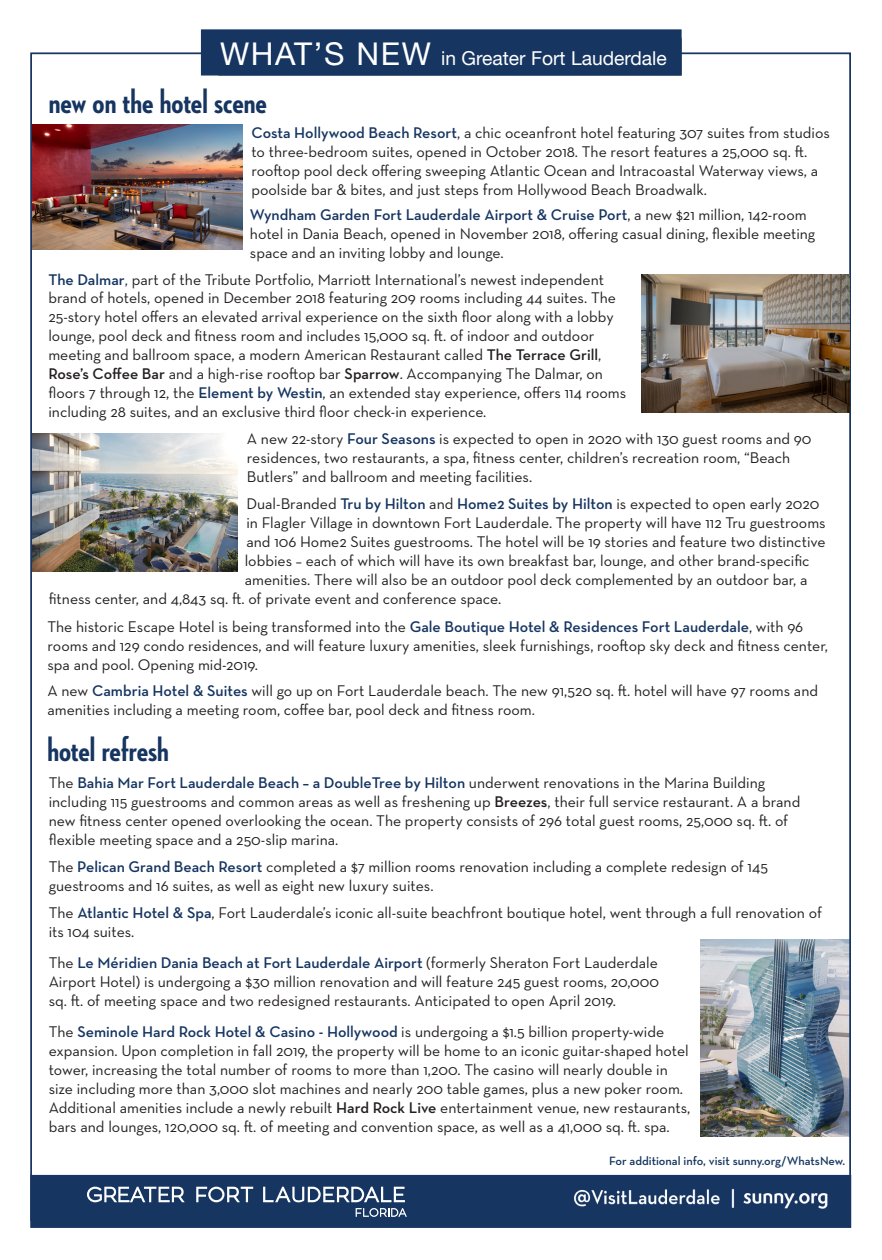
<style>
.page{position:relative;width:882px;height:1260px;background:#fff}
.page>*{position:absolute;margin:0;border:0;box-sizing:border-box;transform-origin:0 0}
.t1{font:700 35px "Neutraface 2 Condensed";color:#163561}
.t2{font:19.25px "Helvetica Neue";color:#fff}
.t3{font:15.75px/18.9px "Neutraface Text";color:#231f20}
.t4{font:600 12.25px "Neutraface Text";color:#163561}
.s1{font-size:31.5px}
.s2{font-weight:600;color:#163561}
.s3{color:#163561}
.s4{font-weight:600}
</style>
<div class="page">
<div style="left:30px;top:1175px;width:821px;height:53px;background:#163561;border:2px solid #163561"></div>
<img style="left:574px;top:1189px;width:254px;height:20px">
<img style="left:33px;top:434px;width:205px;height:138px">
<img style="left:701px;top:939px;width:147px;height:198px">
<svg style="left:196px;top:1187px;width:57px;height:15px"></svg>
<svg style="left:263px;top:1187px;width:142px;height:15px"></svg>
<svg style="left:87px;top:1187px;width:98px;height:15px"></svg>
<svg style="left:356px;top:1208px;width:51px;height:9px"></svg>
<img style="left:33px;top:124px;width:210px;height:126px">
<div style="left:201px;top:29px;width:481px;height:47px;background:#163561;border:2px solid #163561"></div>
<div style="left:218px;top:38px;width:464px;height:38px;border:2px solid #163561"></div>
<img style="left:642px;top:274px;width:207px;height:139px">
<p class="t2" style="left:220px;top:46px;width:448px"><span class="s1">WHAT’S NEW</span> in Greater Fort Lauderdale</p>
<p class="t1" style="left:49px;top:81px;width:220px">new on the hotel scene</p>
<p class="t3" style="left:251px;top:123px;width:580px"><span class="s2">Costa Hollywood Beach Resort</span>, a chic oceanfront hotel featuring 307 suites from studios to three-bedroom suites, opened in October 2018. The resort features a 25,000 sq. ft. rooftop pool deck offering sweeping Atlantic Ocean and Intracoastal Waterway views, a poolside bar &amp; bites, and just steps from Hollywood Beach Broadwalk.</p>
<p class="t3" style="left:250px;top:205px;width:567px"><span class="s2">Wyndham Garden Fort Lauderdale Airport &amp; Cruise Port</span>, a new $21 million, 142-room hotel in Dania Beach, opened in November 2018, offering casual dining, flexible meeting space and an inviting lobby and lounge.</p>
<p class="t3" style="left:48px;top:270px;width:579px"><span class="s2">The Dalmar</span><span class="s3">,</span> part of the Tribute Portfolio, Marriott International’s newest independent brand of hotels, opened in December 2018 featuring 209 rooms including 44 suites. The 25-story hotel offers an elevated arrival experience on the sixth floor along with a lobby lounge, pool deck and fitness room and includes 15,000 sq. ft. of indoor and outdoor meeting and ballroom space, a modern American Restaurant called <span class="s4">The Terrace Grill</span>, <span class="s4">Rose’s Coffee Bar</span> and a high-rise rooftop bar <span class="s4">Sparrow</span>. Accompanying The Dalmar, on floors 7 through 12, the <span class="s2">Element by Westin</span>, an extended stay experience, offers 114 rooms including 28 suites, and an exclusive third floor check-in experience.</p>
<p class="t3" style="left:247px;top:429px;width:566px">A new 22-story <span class="s2">Four Seasons</span> is expected to open in 2020 with 130 guest rooms and 90 residences, two restaurants, a spa, fitness center, children’s recreation room, “Beach<br>Butlers” and ballroom and meeting facilities.</p>
<p class="t3" style="left:246px;top:494px;width:575px">Dual-Branded <span class="s2">Tru by Hilton</span> and <span class="s2">Home2 Suites by Hilton</span> is expected to open early 2020</p>
<p class="t3" style="left:246px;top:513px;width:581px">in Flagler Village in downtown Fort Lauderdale. The property will have 112 Tru guestrooms</p>
<p class="t3" style="left:246px;top:532px;width:581px">and 106 Home2 Suites guestrooms. The hotel will be 19 stories and feature two distinctive</p>
<p class="t3" style="left:245px;top:551px;width:566px">lobbies – each of which will have its own breakfast bar, lounge, and other brand-specific</p>
<p class="t3" style="left:245px;top:570px;width:564px">amenities. There will also be an outdoor pool deck complemented by an outdoor bar, a</p>
<p class="t3" style="left:49px;top:588px;width:454px">fitness center, and 4,843 sq. ft. of private event and conference space.</p>
<p class="t3" style="left:48px;top:617px;width:782px">The historic Escape Hotel is being transformed into the <span class="s2">Gale Boutique Hotel &amp; Residences Fort Lauderdale</span>, with 96 rooms and 129 condo residences, and will feature luxury amenities, sleek furnishings, rooftop sky deck and fitness center, spa and pool. Opening mid-2019.</p>
<p class="t3" style="left:47px;top:681px;width:772px">A new <span class="s2">Cambria Hotel &amp; Suites</span> will go up on Fort Lauderdale beach. The new 91,520 sq. ft. hotel will have 97 rooms and amenities including a meeting room, coffee bar, pool deck and fitness room.</p>
<p class="t1" style="left:47px;top:729px;width:123px">hotel refresh</p>
<p class="t3" style="left:49px;top:773px;width:753px">The <span class="s2">Bahia Mar Fort Lauderdale Beach – a DoubleTree by Hilton</span> underwent renovations in the Marina Building including 115 guestrooms and common areas as well as freshening up <span class="s4">Breezes</span>, their full service restaurant. A a brand new fitness center opened overlooking the ocean. The property consists of 296 total guest rooms, 25,000 sq. ft. of flexible meeting space and a 250-slip marina.</p>
<p class="t3" style="left:49px;top:857px;width:721px">The <span class="s2">Pelican Grand Beach Resort</span> completed a $7 million rooms renovation including a complete redesign of 145 guestrooms and 16 suites, as well as eight new luxury suites.</p>
<p class="t3" style="left:49px;top:903px;width:775px">The <span class="s2">Atlantic Hotel &amp; Spa</span>, Fort Lauderdale’s iconic all-suite beachfront boutique hotel, went through a full renovation of its 104 suites.</p>
<p class="t3" style="left:49px;top:953px;width:612px;text-align:justify">The <span class="s2">Le Méridien Dania Beach at Fort Lauderdale Airport</span> (formerly Sheraton Fort Lauderdale Airport Hotel) is undergoing a $30 million renovation and will feature 245 guest rooms, 20,000 sq. ft. of meeting space and two redesigned restaurants. Anticipated to open April 2019.</p>
<p class="t3" style="left:49px;top:1022px;width:643px">The <span class="s2">Seminole Hard Rock Hotel &amp; Casino - Hollywood</span> is undergoing a $1.5 billion property-wide expansion. Upon completion in fall 2019, the property will be home to an iconic guitar-shaped hotel tower, increasing the total number of rooms to more than 1,200. The casino will nearly double in size including more than 3,000 slot machines and nearly 200 table games, plus a new poker room.<br>Additional amenities include a newly rebuilt <span class="s4">Hard Rock Live</span> entertainment venue, new restaurants, bars and lounges, 120,000 sq. ft. of meeting and convention space, as well as a 41,000 sq. ft. spa.</p>
<p class="t4" style="left:609px;top:1153px;width:238px">For additional info, visit sunny.org/WhatsNew.</p>
</div>
